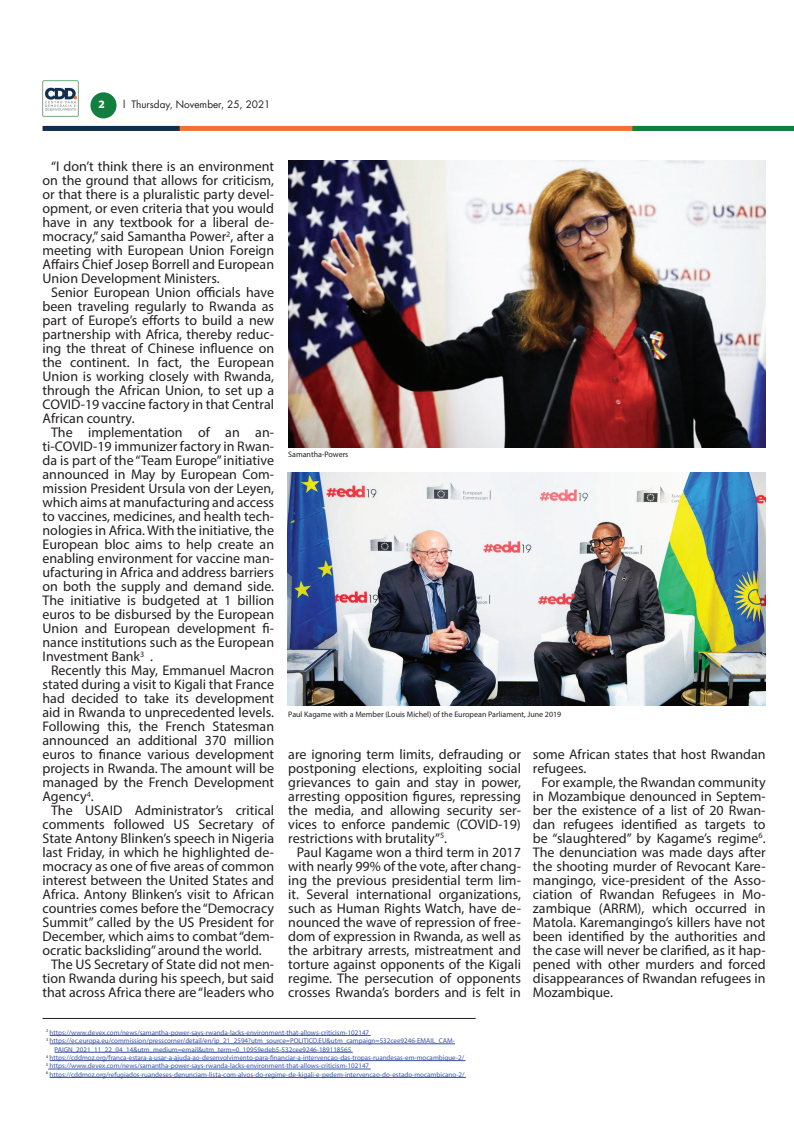
<style>
.page{position:relative;width:794px;height:1134px;background:#fff}
.page>*{position:absolute;margin:0;border:0;box-sizing:border-box;transform-origin:0 0}
.t1{font:14px/14px "Myriad Pro";color:#231f20;text-align:justify}
.t2{font:10px "Futura LT";color:#231f20}
.t3{font:700 10px "Popular";color:#fff}
.t4{font:8px "Myriad Pro";color:#231f20}
.t5{font:7px "Myriad Pro";color:#3853a3}
</style>
<div class="page">
<div style="left:45px;top:126px;width:749px;height:5px;background:#f37138"></div>
<div style="left:632px;top:126px;width:162px;height:5px;background:#107f40"></div>
<div style="left:43px;top:126px;width:137px;height:5px;background:#102e4f"></div>
<div style="left:90px;top:92px;width:27px;height:26px;background:#107f40;border-radius:50%"></div>
<img style="left:43px;top:81px;width:35px;height:35px">
<img style="left:288px;top:161px;width:477px;height:287px">
<img style="left:288px;top:473px;width:477px;height:233px">
<hr style="left:50px;top:1035px;width:321px;height:1px;background:#3853a3">
<hr style="left:50px;top:1044px;width:405px;height:1px;background:#3853a3">
<hr style="left:55px;top:1052px;width:298px;height:1px;background:#3853a3">
<hr style="left:50px;top:1060px;width:415px;height:1px;background:#3853a3">
<hr style="left:48px;top:1069px;width:323px;height:1px;background:#3853a3">
<hr style="left:50px;top:1077px;width:416px;height:1px;background:#3853a3">
<hr style="left:43px;top:1018px;width:433px;height:1px;background:#231f20">
<p class="t3" style="left:99px;top:98px;width:7px">2</p>
<p class="t2" style="left:123px;top:98px;width:149px">l Thursday, November, 25, 2021</p>
<p class="t1" style="left:43px;top:159px;width:233px;text-indent:8px">“I don’t think there is an environment on the ground that allows for criticism, or that there is a pluralistic party devel&shy;opment, or even criteria that you would have in any textbook for a liberal de&shy;mocracy,” said Samantha Power<sup>2</sup>, after a meeting with European Union Foreign Affairs Chief Josep Borrell and European Union Development Ministers.</p>
<p class="t1" style="left:43px;top:285px;width:233px;text-indent:8px">Senior European Union officials have been traveling regularly to Rwanda as part of Europe’s efforts to build a new partnership with Africa, thereby reduc&shy;ing the threat of Chinese influence on the continent. In fact, the European Union is working closely with Rwanda, through the African Union, to set up a COVID-19 vaccine factory in that Central African country.</p>
<p class="t1" style="left:43px;top:425px;width:233px;text-indent:8px">The implementation of an an&shy;ti-COVID-19 immunizer factory in Rwan&shy;da is part of the “Team Europe” initiative announced in May by European Com&shy;mission President Ursula von der Leyen, which aims at manufacturing and access to vaccines, medicines, and health tech&shy;nologies in Africa. With the initiative, the European bloc aims to help create an enabling environment for vaccine man&shy;ufacturing in Africa and address barriers on both the supply and demand side.<br>The initiative is budgeted at 1 billion euros to be disbursed by the European Union and European development fi&shy;nance institutions such as the European Investment Bank<sup>3</sup> .</p>
<p class="t1" style="left:43px;top:663px;width:233px;text-indent:8px">Recently this May, Emmanuel Macron stated during a visit to Kigali that France had decided to take its development aid in Rwanda to unprecedented levels.<br>Following this, the French Statesman announced an additional 370 million euros to finance various development projects in Rwanda. The amount will be managed by the French Development Agency<sup>4</sup>.</p>
<p class="t1" style="left:51px;top:803px;width:224px">The USAID Administrator’s critical</p>
<p class="t1" style="left:43px;top:817px;width:233px">comments followed US Secretary of</p>
<p class="t1" style="left:43px;top:831px;width:233px">State Antony Blinken’s speech in Nigeria</p>
<p class="t1" style="left:43px;top:845px;width:233px">last Friday, in which he highlighted de-</p>
<p class="t1" style="left:43px;top:859px;width:233px">mocracy as one of five areas of common</p>
<p class="t1" style="left:43px;top:873px;width:233px">interest between the United States and</p>
<p class="t1" style="left:43px;top:887px;width:233px">Africa. Antony Blinken’s visit to African</p>
<p class="t1" style="left:43px;top:901px;width:233px">countries comes before the “Democracy</p>
<p class="t1" style="left:43px;top:915px;width:233px">Summit” called by the US President for</p>
<p class="t1" style="left:43px;top:929px;width:233px">December, which aims to combat “dem-</p>
<p class="t1" style="left:43px;top:943px;width:221px">ocratic backsliding” around the world.</p>
<p class="t1" style="left:51px;top:957px;width:224px">The US Secretary of State did not men-</p>
<p class="t1" style="left:43px;top:971px;width:233px">tion Rwanda during his speech, but said</p>
<p class="t1" style="left:43px;top:985px;width:233px">that across Africa there are “leaders who</p>
<p class="t4" style="left:288px;top:449px;width:62px">Samantha-Powers</p>
<p class="t4" style="left:288px;top:709px;width:274px">Paul Kagame with a Member (Louis Michel) of the European Parliament, June 2019</p>
<p class="t1" style="left:288px;top:747px;width:234px">are ignoring term limits, defrauding or postponing elections, exploiting social grievances to gain and stay in power, arresting opposition figures, repressing the media, and allowing security ser&shy;vices to enforce pandemic (COVID-19) restrictions with brutality”<sup>5</sup>.</p>
<p class="t1" style="left:288px;top:845px;width:234px;text-indent:8px">Paul Kagame won a third term in 2017 with nearly 99% of the vote, after chang&shy;ing the previous presidential term lim&shy;it. Several international organizations, such as Human Rights Watch, have de&shy;nounced the wave of repression of free&shy;dom of expression in Rwanda, as well as the arbitrary arrests, mistreatment and torture against opponents of the Kigali regime. The persecution of opponents crosses Rwanda’s borders and is felt in</p>
<p class="t1" style="left:533px;top:747px;width:234px">some African states that host Rwandan refugees.</p>
<p class="t1" style="left:533px;top:775px;width:234px;text-indent:9px">For example, the Rwandan community in Mozambique denounced in Septem&shy;ber the existence of a list of 20 Rwan&shy;dan refugees identified as targets to be “slaughtered” by Kagame’s regime<sup>6</sup>.<br>The denunciation was made days after the shooting murder of Revocant Kare&shy;mangingo, vice-president of the Asso&shy;ciation of Rwandan Refugees in Mo&shy;zambique (ARRM), which occurred in Matola. Karemangingo’s killers have not been identified by the authorities and the case will never be clarified, as it hap&shy;pened with other murders and forced disappearances of Rwandan refugees in Mozambique.</p>
<p class="t5" style="left:46px;top:1028px;width:325px"><sup>2</sup> https://www.devex.com/news/samantha-power-says-rwanda-lacks-environment-that-allows-criticism-102147</p>
<p class="t5" style="left:46px;top:1036px;width:410px"><sup>3</sup> https://ec.europa.eu/commission/presscorner/detail/en/ip_21_2594?utm_source=POLITICO.EU&amp;utm_campaign=532cee9246-EMAIL_CAM-</p>
<p class="t5" style="left:55px;top:1045px;width:298px">PAIGN_2021_11_22_04_14&amp;utm_medium=email&amp;utm_term=0_10959edeb5-532cee9246-189118565</p>
<p class="t5" style="left:46px;top:1053px;width:419px"><sup>4</sup> https://cddmoz.org/franca-estara-a-usar-a-ajuda-ao-desenvolvimento-para-financiar-a-intervencao-das-tropas-ruandesas-em-mocambique-2/</p>
<p class="t5" style="left:46px;top:1062px;width:325px"><sup>5</sup> https://www.devex.com/news/samantha-power-says-rwanda-lacks-environment-that-allows-criticism-102147</p>
<p class="t5" style="left:46px;top:1070px;width:420px"><sup>6</sup> https://cddmoz.org/refugiados-ruandeses-denunciam-lista-com-alvos-do-regime-de-kigali-e-pedem-intervencao-do-estado-mocambicano-2/</p>
</div>
